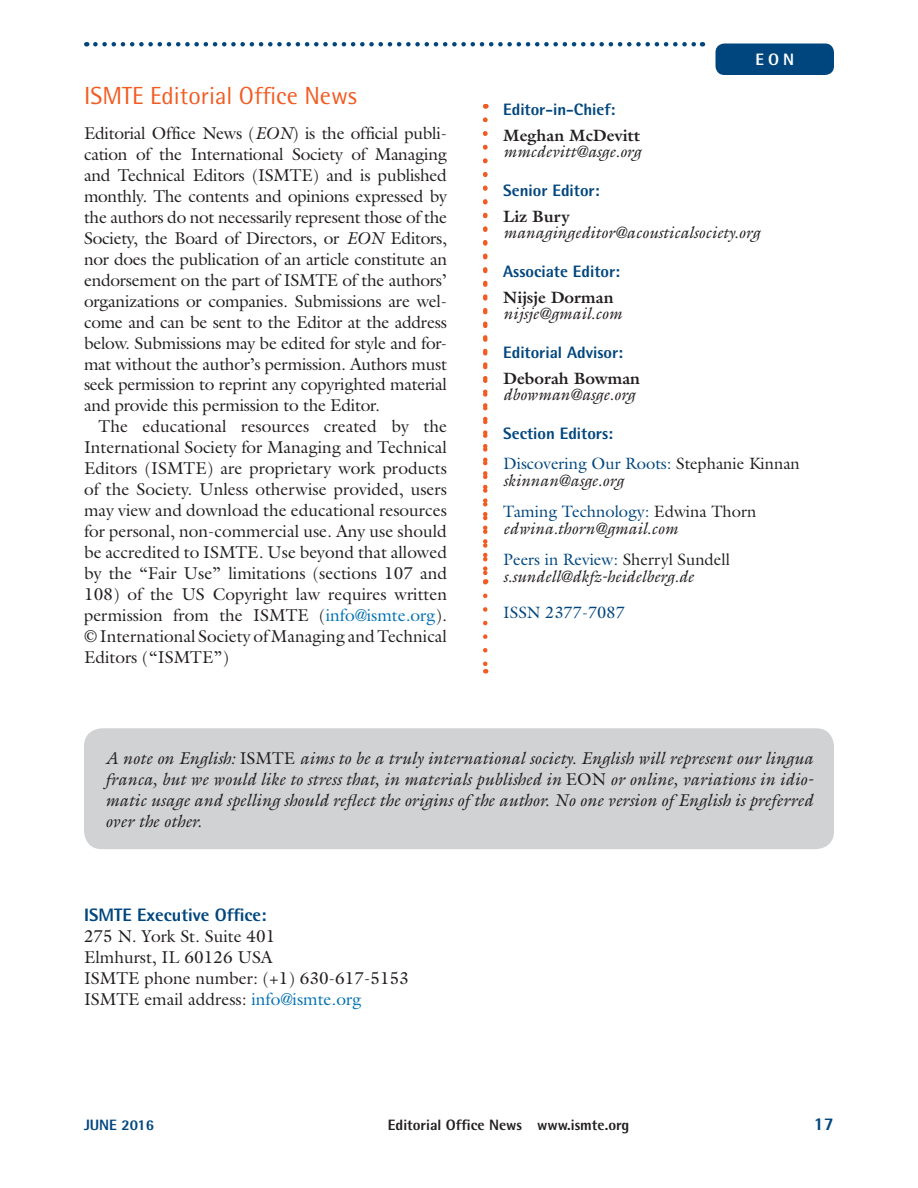
<style>
.page{position:relative;width:918px;height:1188px;background:#fff}
.page>*{position:absolute;margin:0;border:0;box-sizing:border-box;transform-origin:0 0}
.News{font:24.75px "Rotis Semi Sans Std";color:#f25b21}
.Author_blue{font:800 18px "Rotis Semi Sans Std";color:#00467e}
.TX1{font:17.25px/21px "Galliard";color:#231f20;text-align:justify}
.box{font:italic 17.25px/21px "Galliard";color:#231f20;text-align:justify}
.EON_Website{font:italic 16.5px "Galliard";color:#231f20}
.EON_AU{font:16.5px "Galliard";color:#00467e}
.EON_Editor{font:800 16.5px "Rotis Semi Sans Std";color:#00467e}
.EON_AU-2{font:700 16.5px "Galliard";color:#231f20}
.t1{font:800 16.5px "Rotis Semi Sans Std";color:#fff}
.t2{font:800 15px "Rotis Semi Sans Std";color:#231f20}
.t3{font:800 15px "Rotis Semi Sans Std";color:#00467e}
.s1{font-style:italic}
.s2{color:#0071b2}
.s3{color:#231f20}
.s4{font-style:normal}
</style>
<div class="page">
<div style="left:716px;top:44px;width:118px;height:31px;background:#00467e;border-radius:9px"></div>
<svg style="left:95px;top:42px;width:608px;height:5px"></svg>
<div style="left:84px;top:728px;width:750px;height:121px;background:#d1d2d4;border-radius:18px"></div>
<svg style="left:483px;top:120px;width:5px;height:554px"></svg>
<p class="News" style="left:84px;top:81px;width:274px">ISMTE Editorial Office News</p>
<p class="TX1" style="left:84px;top:122px;width:365px">Editorial Office News (<span class="s1">EON</span>) is the official publi&shy;cation of the International Society of Managing and Technical Editors (ISMTE) and is published monthly. The contents and opinions expressed by the authors do not necessarily represent those of the Society, the Board of Directors, or <span class="s1">EON</span> Editors, nor does the publication of an article constitute an endorsement on the part of ISMTE of the authors’ organizations or companies. Submissions are wel&shy;come and can be sent to the Editor at the address below. Submissions may be edited for style and for&shy;mat without the author’s permission. Authors must seek permission to reprint any copyrighted material and provide this permission to the Editor.</p>
<p class="TX1" style="left:84px;top:416px;width:365px;text-indent:15px">The educational resources created by the International Society for Managing and Technical Editors (ISMTE) are proprietary work products of the Society. Unless otherwise provided, users may view and download the educational resources for personal, non-commercial use. Any use should be accredited to ISMTE. Use beyond that allowed by the “Fair Use” limitations (sections 107 and 108) of the US Copyright law requires written permission from the ISMTE (<span class="s2">info@ismte.org</span>). © International Society of Managing and Technical Editors (“ISMTE”)</p>
<p class="t1" style="left:755px;top:49px;width:40px">EON</p>
<p class="EON_Editor" style="left:503px;top:99px;width:114px">Editor-in-Chief:</p>
<p class="EON_AU-2" style="left:503px;top:125px;width:138px">Meghan McDevitt</p>
<p class="EON_Website" style="left:503px;top:141px;width:139px">mmcdevitt@asge.org</p>
<p class="EON_Editor" style="left:503px;top:180px;width:98px">Senior Editor:</p>
<p class="EON_AU-2" style="left:503px;top:206px;width:68px">Liz Bury</p>
<p class="EON_Website" style="left:503px;top:222px;width:258px">managingeditor@acousticalsociety.org</p>
<p class="EON_Editor" style="left:503px;top:261px;width:118px">Associate Editor:</p>
<p class="EON_AU-2" style="left:503px;top:287px;width:112px">Nijsje Dorman</p>
<p class="EON_Website" style="left:503px;top:303px;width:120px">nijsje@gmail.com</p>
<p class="EON_Editor" style="left:503px;top:342px;width:121px">Editorial Advisor:</p>
<p class="EON_AU-2" style="left:503px;top:368px;width:138px">Deborah Bowman</p>
<p class="EON_Website" style="left:503px;top:384px;width:133px">dbowman@asge.org</p>
<p class="EON_Editor" style="left:503px;top:423px;width:111px">Section Editors:</p>
<p class="EON_AU" style="left:503px;top:453px;width:298px">Discovering Our Roots: <span class="s3">Stephanie Kinnan</span></p>
<p class="EON_Website" style="left:503px;top:470px;width:122px">skinnan@asge.org</p>
<p class="EON_AU" style="left:503px;top:501px;width:255px">Taming Technology: <span class="s3">Edwina Thorn</span></p>
<p class="EON_Website" style="left:503px;top:518px;width:176px">edwina.thorn@gmail.com</p>
<p class="EON_AU" style="left:503px;top:549px;width:228px">Peers in Review: <span class="s3">Sherryl Sundell</span></p>
<p class="EON_Website" style="left:503px;top:566px;width:192px">s.sundell@dkfz-heidelberg.de</p>
<p class="EON_AU" style="left:503px;top:602px;width:123px">ISSN 2377-7087</p>
<p class="box" style="left:105px;top:748px;width:709px">A note on English: <span class="s4">ISMTE</span> aims to be a truly international society. English will represent our lingua</p>
<p class="box" style="left:105px;top:769px;width:710px">franca, but we would like to stress that, in materials published in <span class="s4">EON</span> or online, variations in idio&shy;matic usage and spelling should reflect the origins of the author. No one version of English is preferred over the other.</p>
<p class="Author_blue" style="left:84px;top:904px;width:184px">ISMTE Executive Office:</p>
<p class="TX1" style="left:84px;top:926px;width:193px">275 N. York St. Suite 401</p>
<p class="TX1" style="left:84px;top:947px;width:190px">Elmhurst, IL 60126 USA</p>
<p class="TX1" style="left:84px;top:968px;width:326px">ISMTE phone number: (+1) 630-617-5153</p>
<p class="TX1" style="left:84px;top:989px;width:279px">ISMTE email address: <span class="s2">info@ismte.org</span></p>
<p class="t3" style="left:84px;top:1115px;width:72px">JUNE 2016</p>
<p class="t2" style="left:388px;top:1115px;width:243px">Editorial Office News www.ismte.org</p>
<p class="Author_blue" style="left:814px;top:1112px;width:22px">17</p>
</div>
